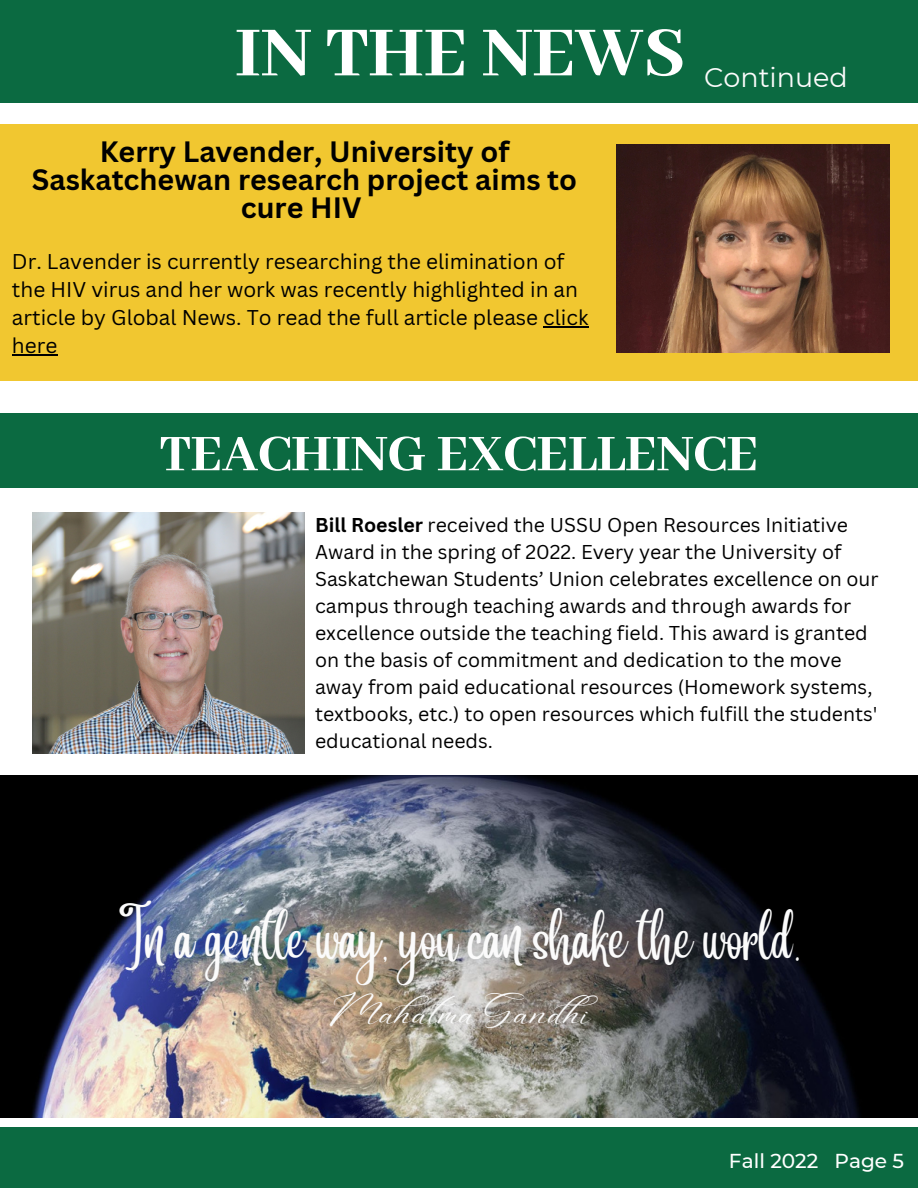
<style>
.page{position:relative;width:918px;height:1188px;background:#fff}
.page>*{position:absolute;margin:0;border:0;box-sizing:border-box;transform-origin:0 0}
.t1{font:800 77.7px "Abhaya Libre";color:#fff}
.t2{font:800 56.7px "Abhaya Libre";color:#fff}
.t3{font:46.5px "Angelina";color:#fbfbfb}
.t4{font:700 28.65px/28.2px "Canva Sans";color:#000;text-align:center}
.t5{font:27px "Montserrat";color:#fbfbfb}
.t6{font:21px "Aniyah";color:#fbfbfb}
.t7{font:20.85px/28.2px "Canva Sans";color:#000}
.t8{font:500 20.1px "Montserrat";color:#fff}
.t9{font:19.5px/27px "Canva Sans";color:#000}
.s1{font-weight:700}
</style>
<div class="page">
<div style="left:0;top:124px;width:918px;height:257px;background:#f1c730"></div>
<div style="left:0;top:0;width:918px;height:102px;background:#0b6a41"></div>
<div style="left:0;top:1127px;width:918px;height:61px;background:#0b6a41"></div>
<img style="left:617px;top:144px;width:273px;height:208px">
<div style="left:0;top:413px;width:918px;height:74px;background:#0b6a41"></div>
<img style="left:32px;top:513px;width:272px;height:241px">
<img style="left:0;top:776px;width:918px;height:342px">
<hr style="left:543px;top:326px;width:45px;height:1px;background:#000">
<hr style="left:12px;top:354px;width:45px;height:1px;background:#000">
<h1 class="t1" style="left:235px;top:10px;width:452px">IN THE NEWS</h1>
<h3 class="t4" style="left:32px;top:137px;width:547px">Kerry Lavender, University of<br>Saskatchewan research project aims to cure HIV</h3>
<p class="t7" style="left:12px;top:247px;width:578px">Dr. Lavender is currently researching the elimination of the HIV virus and her work was recently highlighted in an article by Global News. To read the full article please click here</p>
<h3 class="t5" style="left:704px;top:60px;width:145px">Continued</h3>
<h2 class="t2" style="left:160px;top:423px;width:600px">TEACHING EXCELLENCE</h2>
<p class="t9" style="left:315px;top:511px;width:565px"><span class="s1">Bill Roesler</span> received the USSU Open Resources Initiative Award in the spring of 2022. Every year the University of Saskatchewan Students’ Union celebrates excellence on our campus through teaching awards and through awards for excellence outside the teaching field. This award is granted on the basis of commitment and dedication to the move away from paid educational resources (Homework systems, textbooks, etc.) to open resources which fulfill the students' educational needs.</p>
<h3 class="t3" style="left:120px;top:929px;width:682px">In a gentle way, you can shake the world.</h3>
<p class="t6" style="left:330px;top:1006px;width:272px">Mahatma Gandhi</p>
<p class="t8" style="left:729px;top:1149px;width:177px">Fall 2022 Page 5</p>
</div>
